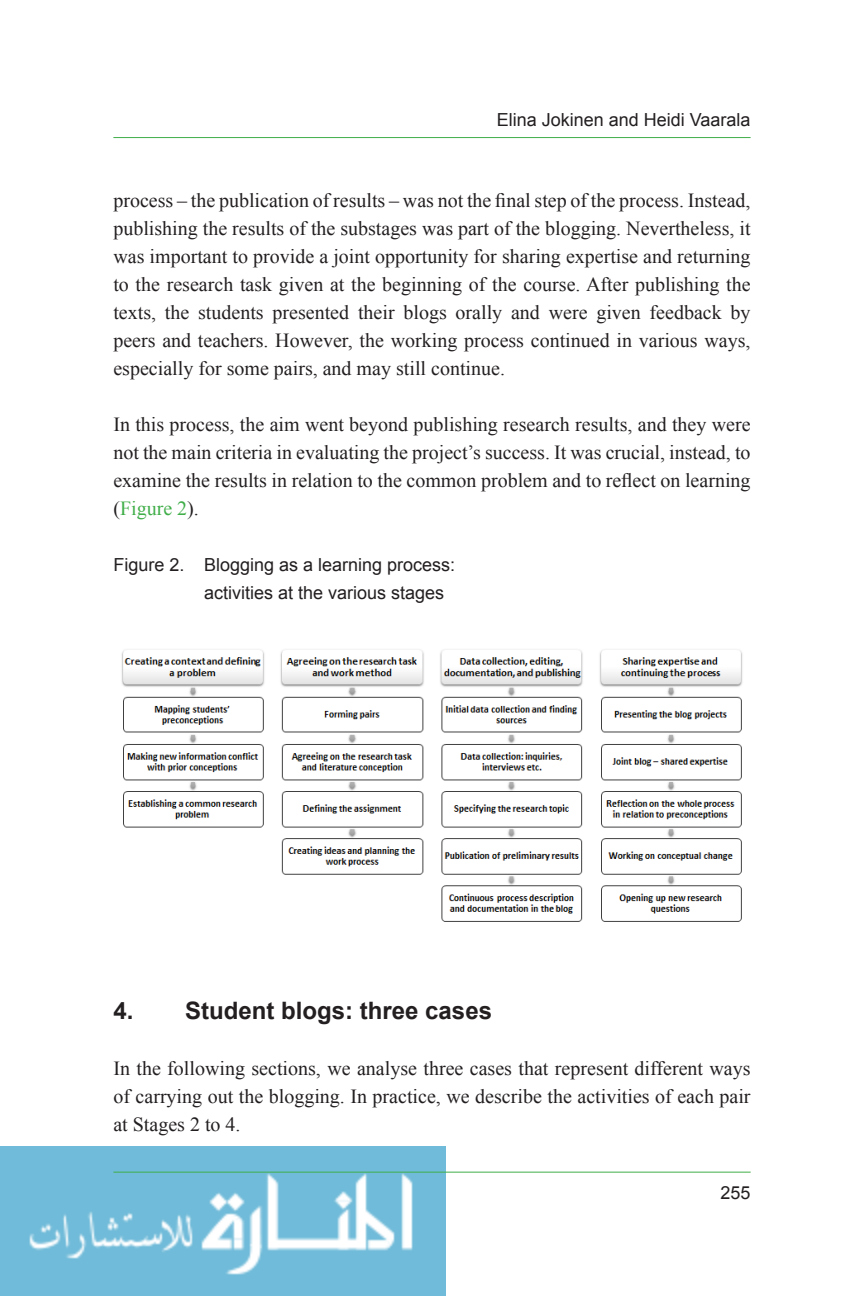
<style>
.page{position:relative;width:864px;height:1296px;background:#fff}
.page>*{position:absolute;margin:0;border:0;box-sizing:border-box;transform-origin:0 0}
.t1{font:700 24px "Arial";color:#231f20}
.body_text{font:20px/28px "Times New Roman";color:#231f20;text-align:justify}
.t2{font:18px/28px "Arial";color:#231f20}
.s1{color:#40ae49}
</style>
<div class="page">
<img style="left:0;top:1146px;width:446px;height:150px">
<hr style="left:113px;top:137px;width:638px;height:1px;background:#40ae49">
<hr style="left:113px;top:1172px;width:638px;height:1px;background:#40ae49">
<img style="left:121px;top:650px;width:622px;height:272px">
<p class="t2" style="left:497px;top:106px;width:255px">Elina Jokinen and Heidi Vaarala</p>
<p class="body_text" style="left:113px;top:186px;width:639px">process – the publication of results – was not the final step of the process. Instead, publishing the results of the substages was part of the blogging. Nevertheless, it was important to provide a joint opportunity for sharing expertise and returning to the research task given at the beginning of the course. After publishing the texts, the students presented their blogs orally and were given feedback by peers and teachers. However, the working process continued in various ways, especially for some pairs, and may still continue.</p>
<p class="body_text" style="left:113px;top:410px;width:639px">In this process, the aim went beyond publishing research results, and they were not the main criteria in evaluating the project’s success. It was crucial, instead, to examine the results in relation to the common problem and to reflect on learning (<span class="s1">Figure 2</span>).</p>
<p class="t2" style="left:204px;top:551px;width:253px;text-indent:-91px">Figure 2. Blogging as a learning process: activities at the various stages</p>
<p class="t1" style="left:113px;top:994px;width:380px">4. Student blogs: three cases</p>
<p class="body_text" style="left:113px;top:1054px;width:639px">In the following sections, we analyse three cases that represent different ways of carrying out the blogging. In practice, we describe the activities of each pair at Stages 2 to 4.</p>
<p class="t2" style="left:721px;top:1179px;width:32px">255</p>
</div>
